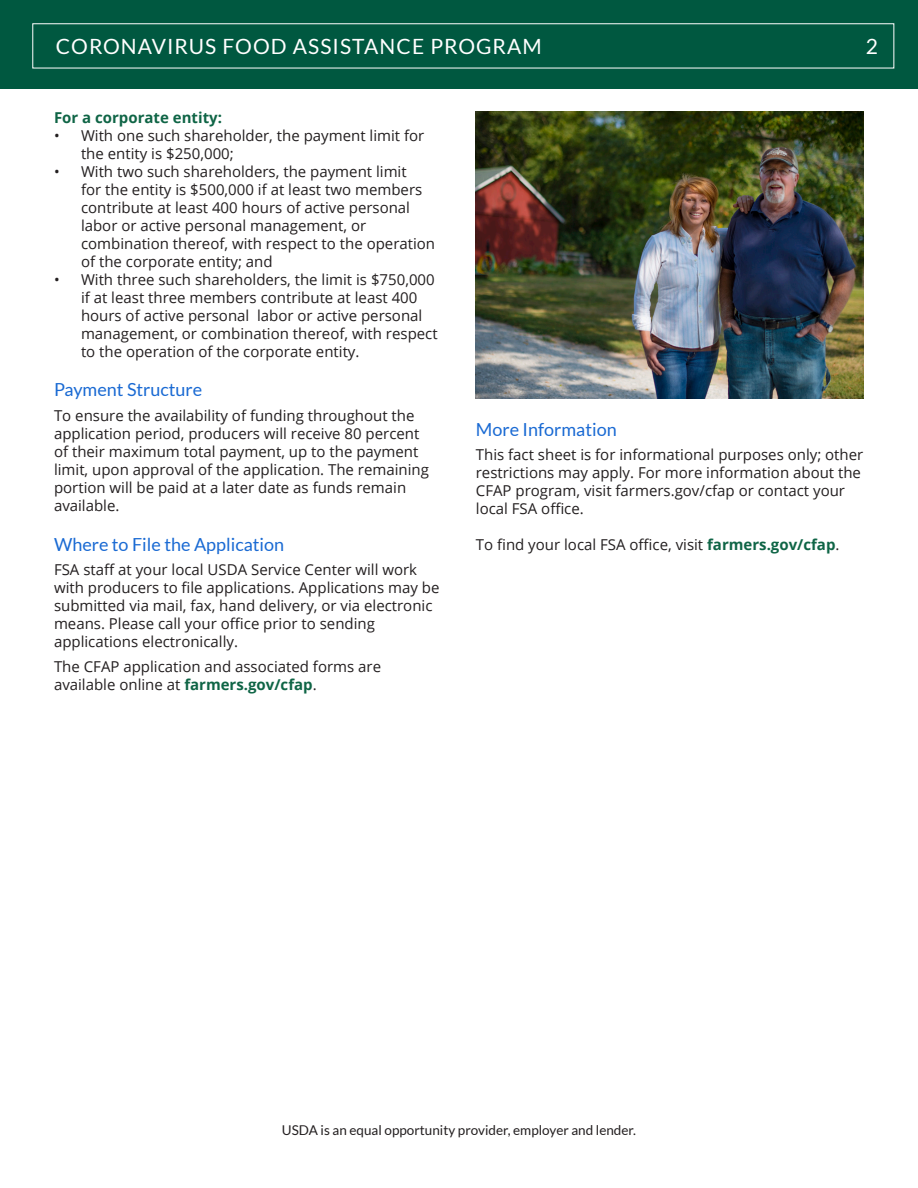
<style>
.page{position:relative;width:918px;height:1188px;background:#fff}
.page>*{position:absolute;margin:0;border:0;box-sizing:border-box;transform-origin:0 0}
.Subheader_1{font:21px "Lato";letter-spacing:.05em;color:#fff}
.Subheader_1-2{font:18px "Lato";color:#1a6ad3}
.Body_Style{font:15px/18px "Open Sans";color:#231f20}
.Sub_Subheader{font:700 15px "Open Sans";color:#0f6546}
.Subheader_1-3{font:13.5px "Lato";color:#231f20}
.s1{font-weight:700;color:#0f6546}
</style>
<div class="page">
<div style="left:0;top:0;width:918px;height:89px;background:#005840"></div>
<img style="left:475px;top:111px;width:389px;height:288px">
<p class="Subheader_1" style="left:56px;top:35px;width:488px">CORONAVIRUS FOOD ASSISTANCE PROGRAM</p>
<p class="Subheader_1" style="left:866px;top:35px;width:14px">2</p>
<p class="Sub_Subheader" style="left:54px;top:107px;width:170px">For a corporate entity:</p>
<p class="Body_Style" style="left:81px;top:126px;width:345px;text-indent:-27px">• With one such shareholder, the payment limit for the entity is $250,000;</p>
<p class="Body_Style" style="left:81px;top:162px;width:356px;text-indent:-27px">• With two such shareholders, the payment limit<br>for the entity is $500,000 if at least two members contribute at least 400 hours of active personal labor or active personal management, or combination thereof, with respect to the operation of the corporate entity; and</p>
<p class="Body_Style" style="left:81px;top:270px;width:358px;text-indent:-27px">• With three such shareholders, the limit is $750,000 if at least three members contribute at least 400 hours of active personal labor or active personal management, or combination thereof, with respect to the operation of the corporate entity.</p>
<p class="Subheader_1-2" style="left:54px;top:380px;width:150px">Payment Structure</p>
<p class="Body_Style" style="left:54px;top:406px;width:377px">To ensure the availability of funding throughout the application period, producers will receive 80 percent of their maximum total payment, up to the payment limit, upon approval of the application. The remaining portion will be paid at a later date as funds remain available.</p>
<p class="Subheader_1-2" style="left:54px;top:534px;width:232px">Where to File the Application</p>
<p class="Body_Style" style="left:54px;top:561px;width:387px">FSA staff at your local USDA Service Center will work with producers to file applications. Applications may be submitted via mail, fax, hand delivery, or via electronic means. Please call your office prior to sending applications electronically.</p>
<p class="Body_Style" style="left:54px;top:657px;width:329px">The CFAP application and associated forms are available online at <span class="s1">farmers.gov/cfap</span>.</p>
<p class="Subheader_1-2" style="left:476px;top:419px;width:142px">More Information</p>
<p class="Body_Style" style="left:476px;top:446px;width:389px">This fact sheet is for informational purposes only; other restrictions may apply. For more information about the CFAP program, visit farmers.gov/cfap or contact your local FSA office.</p>
<p class="Body_Style" style="left:476px;top:536px;width:365px">To find your local FSA office, visit <span class="s1">farmers.gov/cfap</span>.</p>
<p class="Subheader_1-3" style="left:282px;top:1123px;width:356px">USDA is an equal opportunity provider, employer and lender.</p>
</div>
